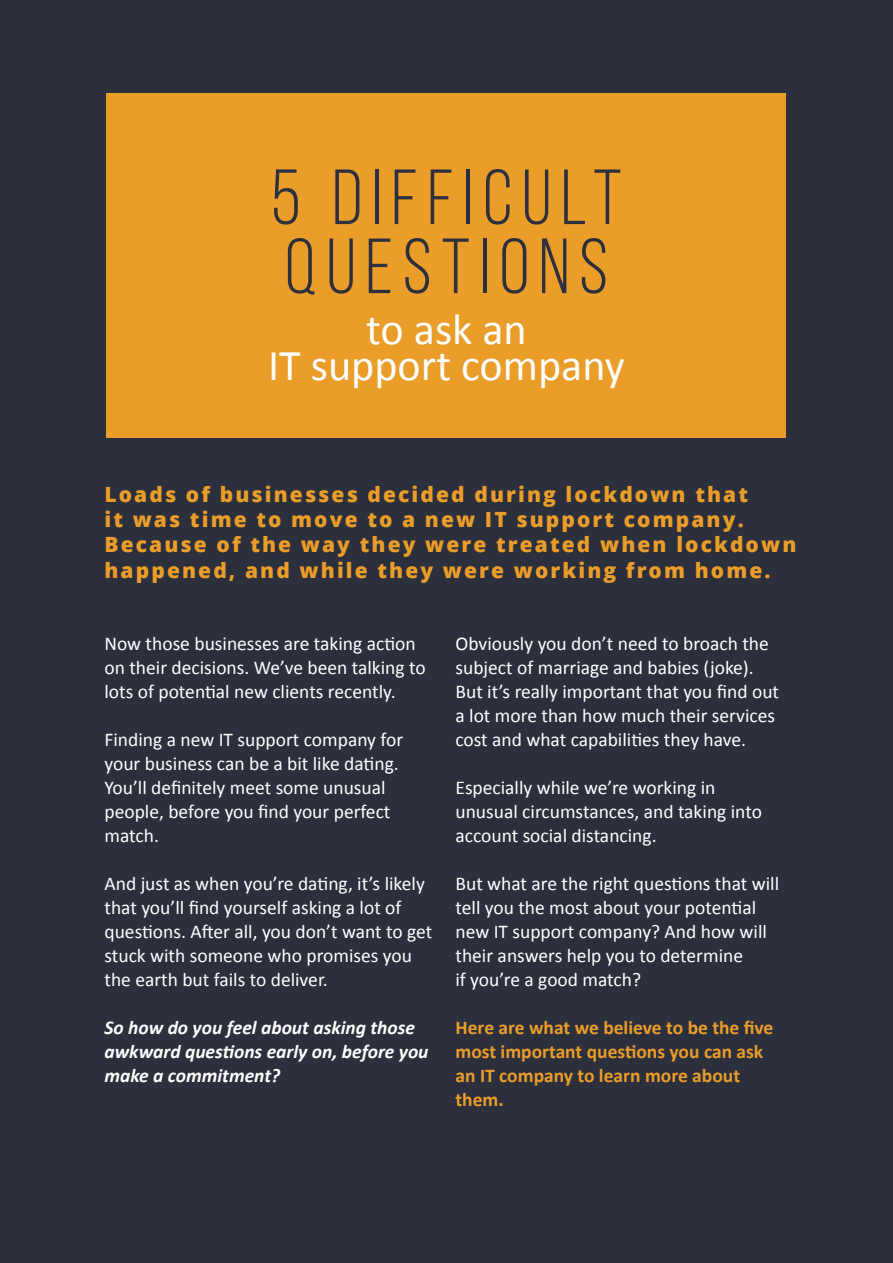
<style>
.page{position:relative;width:893px;height:1263px;background:#2c2f3c}
.page>*{position:absolute;margin:0;border:0;box-sizing:border-box;transform-origin:0 0}
.t1{font:78px/69px "Bebas Neue";letter-spacing:.125em;color:#2c2f3c}
.t2{font:44.1px/35.8px "Calibri";color:#fff;text-align:center}
.t3{font:800 21px/25.2px "Open Sans";letter-spacing:.1em;color:#ea9d29}
.t4{font:19.5px/24px "Calibri";color:#fff}
.t5{font:700 19.5px/24px "Calibri";color:#ea9d29}
.t6{font:italic 700 19.5px/24px "Calibri";color:#fff}
</style>
<div class="page">
<div style="left:107px;top:93px;width:679px;height:345px;background:#ea9d29"></div>
<h1 class="t1" style="left:271px;top:162px;width:352px">5 DIFFICULT<br>QUESTIONS</h1>
<h2 class="t2" style="left:268px;top:312px;width:358px">to ask an<br>IT support company</h2>
<p class="t3" style="left:104px;top:481px;width:693px">Loads of businesses decided during lockdown that<br>it was time to move to a new IT support company.<br>Because of the way they were treated when lockdown happened, and while they were working from home.</p>
<p class="t4" style="left:104px;top:631px;width:323px">Now those businesses are taking action on their decisions. We’ve been talking to lots of potential new clients recently.</p>
<p class="t4" style="left:104px;top:727px;width:300px">Finding a new IT support company for your business can be a bit like dating.<br>You’ll definitely meet some unusual people, before you find your perfect match.</p>
<p class="t4" style="left:104px;top:871px;width:329px">And just as when you’re dating, it’s likely that you’ll find yourself asking a lot of questions. After all, you don’t want to get stuck with someone who promises you the earth but fails to deliver.</p>
<p class="t6" style="left:104px;top:1015px;width:326px">So how do you feel about asking those awkward questions early on, before you make a commitment?</p>
<p class="t4" style="left:455px;top:631px;width:325px">Obviously you don’t need to broach the subject of marriage and babies (joke).<br>But it’s really important that you find out a lot more than how much their services cost and what capabilities they have.</p>
<p class="t4" style="left:455px;top:775px;width:308px">Especially while we’re working in unusual circumstances, and taking into account social distancing.</p>
<p class="t4" style="left:455px;top:871px;width:325px">But what are the right questions that will tell you the most about your potential new IT support company? And how will their answers help you to determine<br>if you’re a good match?</p>
<p class="t5" style="left:455px;top:1015px;width:319px">Here are what we believe to be the five most important questions you can ask an IT company to learn more about them.</p>
</div>
